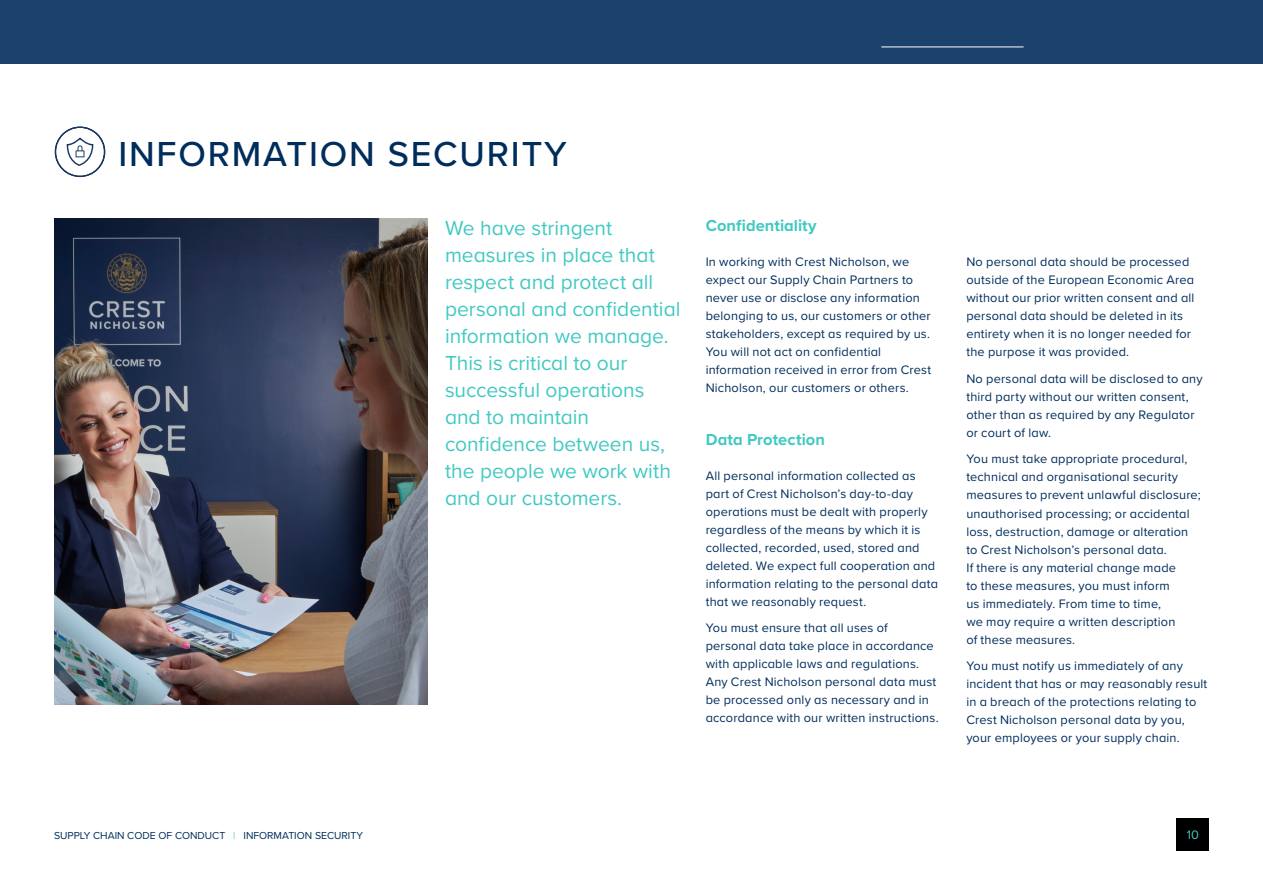
<style>
.page{position:relative;width:1263px;height:893px;background:#fff}
.page>*{position:absolute;margin:0;border:0;box-sizing:border-box;transform-origin:0 0}
.t1{font:500 36px "Proxima Nova";letter-spacing:.05em;color:#002d5c}
.t2{font:21px/27px "Proxima Nova";color:#42c9c2}
.t3{font:700 16.5px "Proxima Nova";color:#42c9c2}
.t4{font:12.75px/18px "Proxima Nova";letter-spacing:.015em;color:#002d5c}
.t5{font:12.75px "Proxima Nova";color:#42c9c2}
.t6{font:10.5px "Proxima Nova";color:#002d5c}
.s1{color:#42c9c2}
</style>
<div class="page">
<img style="left:54px;top:218px;width:373px;height:486px">
<div style="left:55px;top:126px;width:50px;height:51px;border:1px solid #1a375f;border-radius:50%"></div>
<svg style="left:66px;top:137px;width:28px;height:29px"></svg>
<div style="left:1177px;top:818px;width:32px;height:32px;background:#000"></div>
<div style="left:0;top:0;width:1263px;height:64px;background:#1a426c"></div>
<hr style="left:881px;top:47px;width:142px;height:1px;background:#fff">
<h1 class="t1" style="left:118px;top:127px;width:450px">INFORMATION SECURITY</h1>
<p class="t2" style="left:445px;top:213px;width:237px">We have stringent measures in place that respect and protect all personal and confidential information we manage.<br>This is critical to our successful operations and to maintain confidence between us, the people we work with and our customers.</p>
<p class="t3" style="left:706px;top:213px;width:113px">Confidentiality</p>
<p class="t4" style="left:706px;top:253px;width:227px">In working with Crest Nicholson, we expect our Supply Chain Partners to never use or disclose any information belonging to us, our customers or other stakeholders, except as required by us.<br>You will not act on confidential information received in error from Crest Nicholson, our customers or others.</p>
<p class="t3" style="left:706px;top:427px;width:121px">Data Protection</p>
<p class="t4" style="left:706px;top:466px;width:234px">All personal information collected as part of Crest Nicholson’s day-to-day operations must be dealt with properly regardless of the means by which it is collected, recorded, used, stored and deleted. We expect full cooperation and information relating to the personal data that we reasonably request.</p>
<p class="t4" style="left:706px;top:618px;width:234px">You must ensure that all uses of personal data take place in accordance with applicable laws and regulations.<br>Any Crest Nicholson personal data must be processed only as necessary and in accordance with our written instructions.</p>
<p class="t4" style="left:966px;top:253px;width:230px">No personal data should be processed outside of the European Economic Area without our prior written consent and all personal data should be deleted in its entirety when it is no longer needed for the purpose it was provided.</p>
<p class="t4" style="left:966px;top:369px;width:238px">No personal data will be disclosed to any third party without our written consent, other than as required by any Regulator or court of law.</p>
<p class="t4" style="left:966px;top:450px;width:236px">You must take appropriate procedural, technical and organisational security measures to prevent unlawful disclosure; unauthorised processing; or accidental loss, destruction, damage or alteration to Crest Nicholson’s personal data.<br>If there is any material change made<br>to these measures, you must inform<br>us immediately. From time to time,<br>we may require a written description<br>of these measures.</p>
<p class="t4" style="left:966px;top:656px;width:243px">You must notify us immediately of any incident that has or may reasonably result in a breach of the protections relating to Crest Nicholson personal data by you, your employees or your supply chain.</p>
<p class="t6" style="left:54px;top:828px;width:311px">SUPPLY CHAIN CODE OF CONDUCT <span class="s1">|</span> INFORMATION SECURITY</p>
<p class="t5" style="left:1187px;top:825px;width:14px">10</p>
</div>
